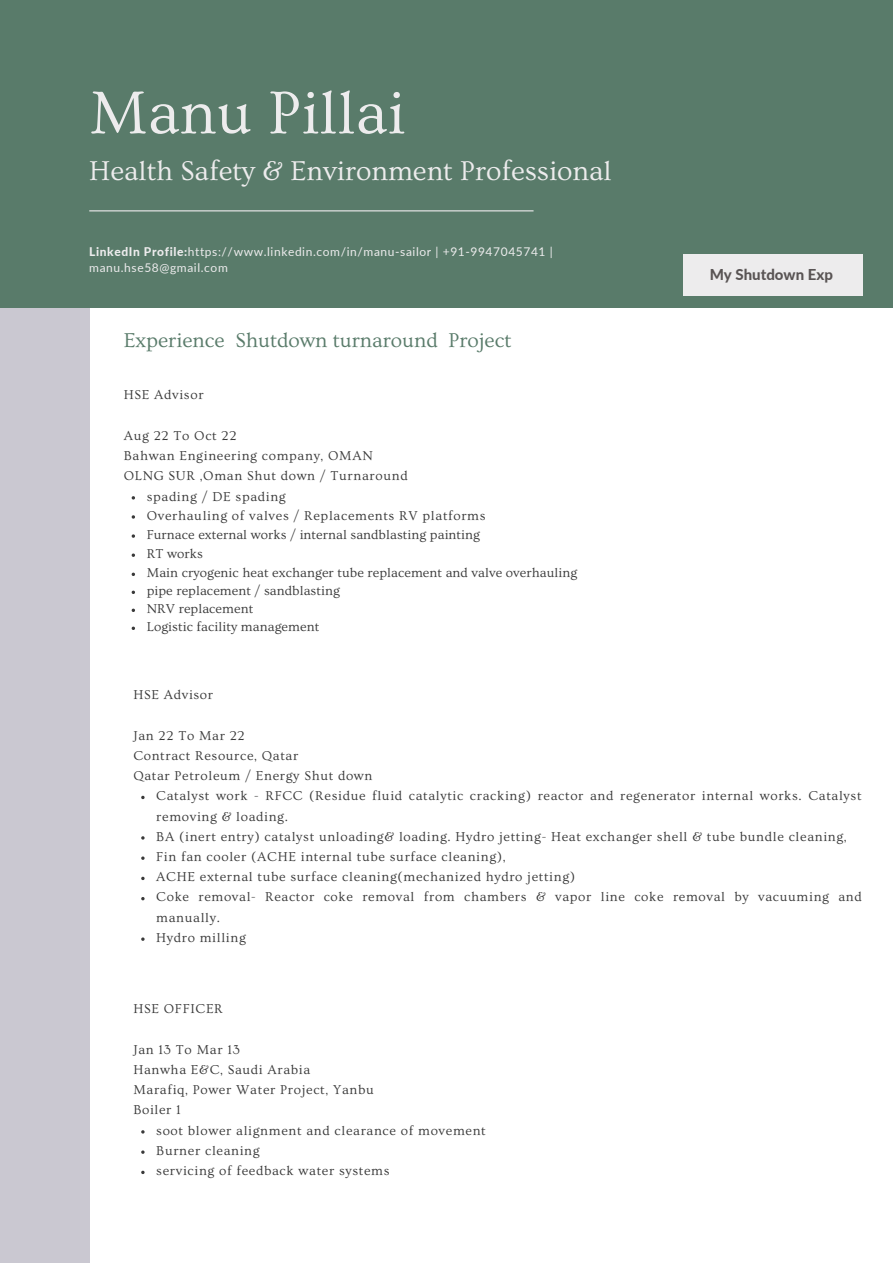
<style>
.page{position:relative;width:893px;height:1264px;background:#fff}
.page>*{position:absolute;margin:0;border:0;box-sizing:border-box;transform-origin:0 0}
.t1{font:63px "Ovo";color:#edeced}
.t2{font:28.5px "Ovo";color:#edeced}
.t3{font:21px "Ovo";color:#597b6a}
.t4{font:800 15px "Lato";color:#595454}
.t5{font:13.5px/20.2px "Ovo";letter-spacing:.05em;color:#393939}
.t6{font:13.5px/18.6px "Ovo";letter-spacing:.01em;color:#393939}
.t7{font:12px/16px "Lato";letter-spacing:.05em;color:#edeced}
.s1{font-weight:800}
</style>
<div class="page">
<div style="left:0;top:0;width:892px;height:308px;background:#597b6a"></div>
<hr style="left:89px;top:210px;width:444px;height:1px;background:#edeced">
<div style="left:683px;top:254px;width:180px;height:42px;background:#edeced"></div>
<div style="left:0;top:308px;width:90px;height:954px;background:#cac8d1"></div>
<svg style="left:132px;top:534px;width:3px;height:4px"></svg>
<svg style="left:132px;top:553px;width:3px;height:4px"></svg>
<svg style="left:132px;top:590px;width:3px;height:4px"></svg>
<svg style="left:132px;top:608px;width:3px;height:4px"></svg>
<svg style="left:132px;top:626px;width:3px;height:4px"></svg>
<h1 class="t1" style="left:89px;top:79px;width:317px">Manu Pillai</h1>
<h2 class="t2" style="left:89px;top:155px;width:524px">Health Safety &amp; Environment Professional</h2>
<p class="t7" style="left:89px;top:243px;width:465px"><span class="s1">LinkedIn Profile:</span>https://www.linkedin.com/in/manu-sailor | +91-9947045741 | manu.hse58@gmail.com</p>
<h3 class="t3" style="left:124px;top:329px;width:389px">Experience Shutdown turnaround Project</h3>
<p class="t5" style="left:124px;top:385px;width:81px">HSE Advisor</p>
<p class="t5" style="left:124px;top:426px;width:285px">Aug 22 To Oct 22<br>Bahwan Engineering company, OMAN<br>OLNG SUR ,Oman Shut down / Turnaround</p>
<p class="t6" style="left:147px;top:487px;width:432px">spading / DE spading<br>Overhauling of valves / Replacements RV platforms<br>Furnace external works / internal sandblasting painting<br>RT works<br>Main cryogenic heat exchanger tube replacement and valve overhauling pipe replacement / sandblasting<br>NRV replacement<br>Logistic facility management</p>
<p class="t5" style="left:133px;top:685px;width:81px">HSE Advisor</p>
<p class="t5" style="left:133px;top:725px;width:240px">Jan 22 To Mar 22<br>Contract Resource, Qatar<br>Qatar Petroleum / Energy Shut down</p>
<p class="t4" style="left:709px;top:266px;width:125px">My Shutdown Exp</p>
<p class="t5" style="left:156px;top:786px;width:707px">Catalyst work - RFCC (Residue fluid catalytic cracking) reactor and regenerator internal works. Catalyst removing &amp; loading.<br>BA (inert entry) catalyst unloading&amp; loading. Hydro jetting- Heat exchanger shell &amp; tube bundle cleaning, Fin fan cooler (ACHE internal tube surface cleaning),<br>ACHE external tube surface cleaning(mechanized hydro jetting)<br>Coke removal- Reactor coke removal from chambers &amp; vapor line coke removal by vacuuming and manually.<br>Hydro milling</p>
<p class="t5" style="left:133px;top:999px;width:91px">HSE OFFICER</p>
<p class="t5" style="left:133px;top:1039px;width:242px">Jan 13 To Mar 13<br>Hanwha E&amp;C, Saudi Arabia<br>Marafiq, Power Water Project, Yanbu<br>Boiler 1</p>
<p class="t5" style="left:156px;top:1120px;width:331px">soot blower alignment and clearance of movement<br>Burner cleaning<br>servicing of feedback water systems</p>
</div>
